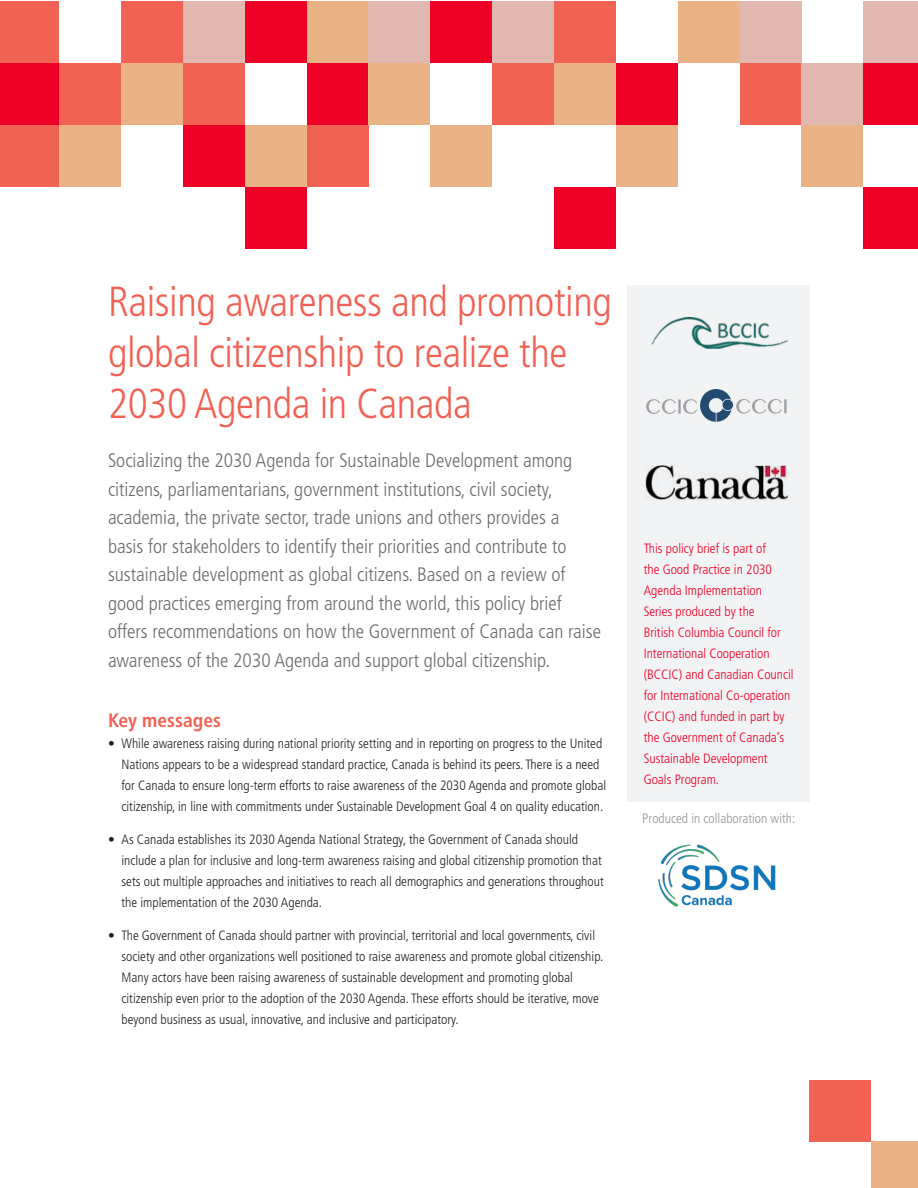
<style>
.page{position:relative;width:918px;height:1188px;background:#fff}
.page>*{position:absolute;margin:0;border:0;box-sizing:border-box;transform-origin:0 0}
.t1{font:300 condensed 42px/51px "Frutiger";letter-spacing:-.01em;color:#f16154}
.leader_para_no_right{font:300 condensed 19.5px/28.5px "Frutiger";color:#6c6d70}
.Heading_2{font:700 condensed 19.5px "Frutiger";color:#f16154}
.t2{font:300 condensed 13.5px/21px "Frutiger";color:#231f20}
.t3{font:300 condensed 13.5px/21px "Frutiger";color:#ef0027}
.t4{font:300 condensed 13.5px "Frutiger";color:#939598}
.s1{font-weight:700}
</style>
<div class="page">
<div style="left:627px;top:285px;width:183px;height:516px;background:#f2f3f4"></div>
<div style="left:810px;top:1080px;width:61px;height:62px;background:#f16154"></div>
<div style="left:59px;top:63px;width:62px;height:62px;background:#f16154"></div>
<div style="left:59px;top:125px;width:62px;height:62px;background:#eab385"></div>
<div style="left:0;top:1px;width:59px;height:62px;background:#f16154"></div>
<div style="left:0;top:63px;width:59px;height:62px;background:#ef0027"></div>
<div style="left:0;top:125px;width:59px;height:62px;background:#f16154"></div>
<div style="left:121px;top:1px;width:62px;height:62px;background:#f16154"></div>
<div style="left:121px;top:63px;width:62px;height:62px;background:#eab385"></div>
<div style="left:183px;top:1px;width:62px;height:62px;background:#e1b8af"></div>
<div style="left:183px;top:63px;width:62px;height:62px;background:#f16154"></div>
<div style="left:183px;top:125px;width:62px;height:62px;background:#ef0027"></div>
<div style="left:245px;top:1px;width:62px;height:62px;background:#ef0027"></div>
<div style="left:245px;top:125px;width:62px;height:62px;background:#eab385"></div>
<div style="left:245px;top:187px;width:62px;height:62px;background:#ef0027"></div>
<div style="left:307px;top:1px;width:61px;height:62px;background:#eab385"></div>
<div style="left:307px;top:63px;width:61px;height:62px;background:#ef0027"></div>
<div style="left:307px;top:125px;width:61px;height:62px;background:#f16154"></div>
<div style="left:368px;top:1px;width:62px;height:62px;background:#e1b8af"></div>
<div style="left:368px;top:63px;width:62px;height:62px;background:#eab385"></div>
<div style="left:430px;top:1px;width:62px;height:62px;background:#ef0027"></div>
<div style="left:430px;top:125px;width:62px;height:62px;background:#eab385"></div>
<div style="left:492px;top:1px;width:62px;height:62px;background:#e1b8af"></div>
<div style="left:492px;top:63px;width:62px;height:62px;background:#f16154"></div>
<div style="left:554px;top:1px;width:62px;height:62px;background:#f16154"></div>
<div style="left:554px;top:63px;width:62px;height:62px;background:#eab385"></div>
<div style="left:554px;top:187px;width:62px;height:62px;background:#ef0027"></div>
<div style="left:616px;top:63px;width:62px;height:62px;background:#ef0027"></div>
<div style="left:616px;top:125px;width:62px;height:62px;background:#eab385"></div>
<div style="left:678px;top:1px;width:62px;height:62px;background:#eab385"></div>
<div style="left:740px;top:1px;width:62px;height:62px;background:#e1b8af"></div>
<div style="left:740px;top:63px;width:62px;height:62px;background:#f16154"></div>
<div style="left:802px;top:63px;width:61px;height:62px;background:#e1b8af"></div>
<div style="left:802px;top:125px;width:61px;height:62px;background:#eab385"></div>
<div style="left:863px;top:1px;width:55px;height:62px;background:#e1b8af"></div>
<div style="left:863px;top:63px;width:55px;height:62px;background:#ef0027"></div>
<div style="left:863px;top:187px;width:55px;height:62px;background:#ef0027"></div>
<img style="left:658px;top:844px;width:118px;height:63px">
<img style="left:645px;top:466px;width:142px;height:34px">
<div style="left:871px;top:1142px;width:47px;height:46px;background:#eab385"></div>
<img style="left:646px;top:390px;width:141px;height:32px">
<img style="left:651px;top:316px;width:136px;height:33px">
<p class="t1" style="left:108px;top:277px;width:505px">Raising awareness and promoting global citizenship to realize the<br>2030 Agenda in Canada</p>
<p class="leader_para_no_right" style="left:108px;top:446px;width:495px">Socializing the 2030 Agenda for Sustainable Development among citizens, parliamentarians, government institutions, civil society, academia, the private sector, trade unions and others provides a<br>basis for stakeholders to identify their priorities and contribute to sustainable development as global citizens. Based on a review of good practices emerging from around the world, this policy brief offers recommendations on how the Government of Canada can raise awareness of the 2030 Agenda and support global citizenship.</p>
<p class="Heading_2" style="left:108px;top:709px;width:115px">Key messages</p>
<p class="t2" style="left:122px;top:733px;width:486px;text-indent:-14px"><span class="s1">•</span> While awareness raising during national priority setting and in reporting on progress to the United Nations appears to be a widespread standard practice, Canada is behind its peers. There is a need for Canada to ensure long-term efforts to raise awareness of the 2030 Agenda and promote global citizenship, in line with commitments under Sustainable Development Goal 4 on quality education.</p>
<p class="t2" style="left:122px;top:829px;width:484px;text-indent:-14px"><span class="s1">•</span> As Canada establishes its 2030 Agenda National Strategy, the Government of Canada should include a plan for inclusive and long-term awareness raising and global citizenship promotion that sets out multiple approaches and initiatives to reach all demographics and generations throughout the implementation of the 2030 Agenda.</p>
<p class="t2" style="left:122px;top:925px;width:483px;text-indent:-14px"><span class="s1">•</span> The Government of Canada should partner with provincial, territorial and local governments, civil society and other organizations well positioned to raise awareness and promote global citizenship.<br>Many actors have been raising awareness of sustainable development and promoting global citizenship even prior to the adoption of the 2030 Agenda. These efforts should be iterative, move beyond business as usual, innovative, and inclusive and participatory.</p>
<p class="t3" style="left:644px;top:538px;width:151px">This policy brief is part of<br>the Good Practice in 2030<br>Agenda Implementation<br>Series produced by the<br>British Columbia Council for<br>International Cooperation (BCCIC) and Canadian Council for International Co-operation (CCIC) and funded in part by the Government of Canada’s<br>Sustainable Development<br>Goals Program.</p>
<p class="t4" style="left:642px;top:811px;width:155px">Produced in collaboration with:</p>
</div>
